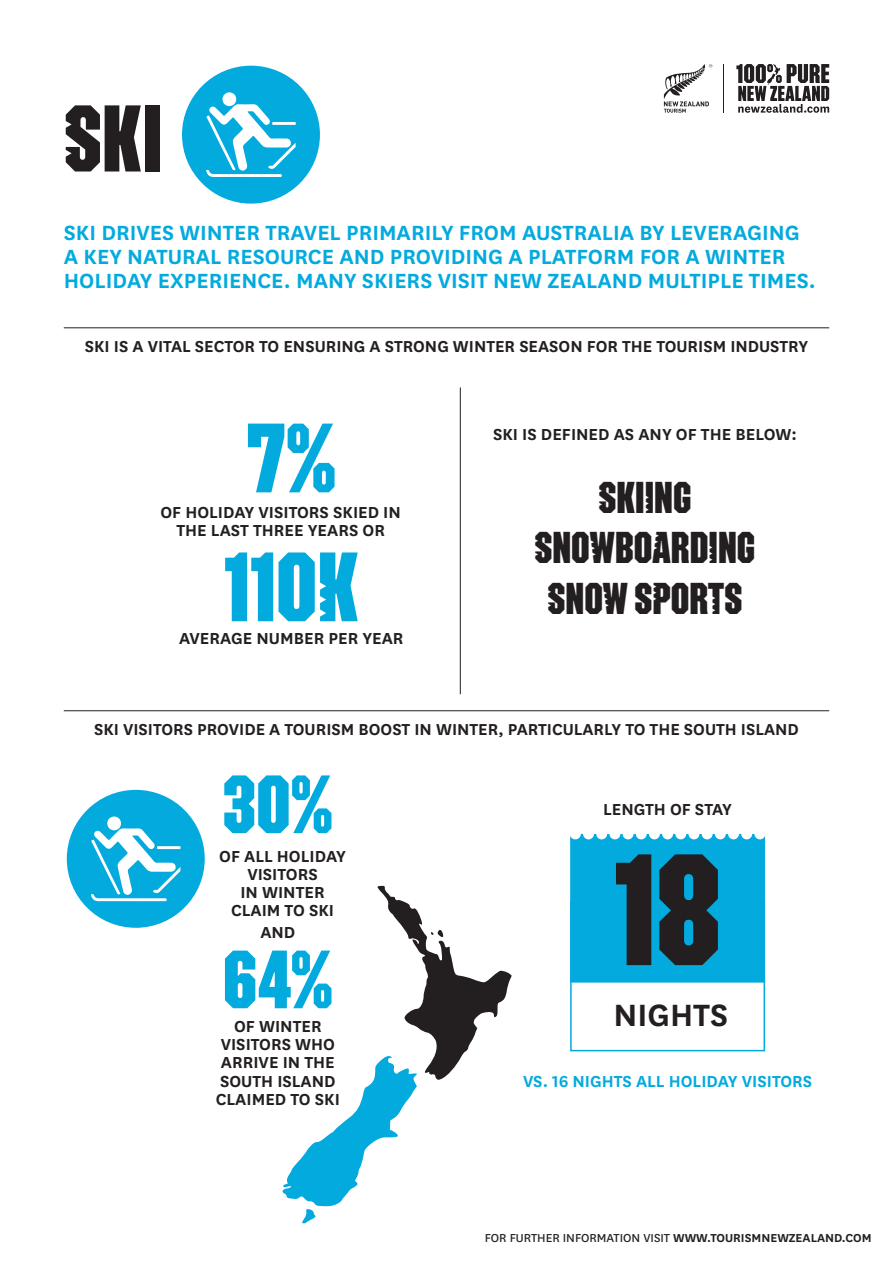
<style>
.page{position:relative;width:893px;height:1263px;background:#fff}
.page>*{position:absolute;margin:0;border:0;box-sizing:border-box;transform-origin:0 0}
.t1{font:149.7px "Pakati";color:#231f20}
.t2{font:92.85px/128.9px "Pakati";color:#03aade}
.t3{font:89.4px "Pakati";color:#231f20}
.t4{font:78px "Pakati";color:#03aade}
.t5{font:42.15px/50.6px "Pakati";color:#231f20;text-align:center}
.t6{font:600 36px "National";color:#231f20}
.t7{font:600 24px/24px "National";color:#03aade}
.t8{font:600 18.6px/18px "National";color:#231f20;text-align:center}
.t9{font:600 18.6px "National";color:#03aade}
.t10{font:13.5px "National";color:#231f20}
.s1{font-weight:600}
</style>
<div class="page">
<svg style="left:664px;top:64px;width:48px;height:49px"></svg>
<hr style="left:723px;top:64px;width:1px;height:49px;background:#231f20">
<svg style="left:736px;top:64px;width:93px;height:49px"></svg>
<hr style="left:64px;top:327px;width:765px;height:1px;background:#231f20">
<hr style="left:64px;top:710px;width:765px;height:1px;background:#231f20">
<div style="left:570px;top:834px;width:195px;height:148px;background:#03aade"></div>
<div style="left:570px;top:901px;width:195px;height:150px;border:2px solid #03aade"></div>
<hr style="left:460px;top:387px;width:1px;height:307px;background:#231f20">
<div style="left:180px;top:64px;width:141px;height:141px;background:#03aade;border-radius:50%"></div>
<div style="left:179px;top:63px;width:144px;height:144px;border:3px solid #fff;border-radius:50%"></div>
<div style="left:222px;top:92px;width:14px;height:14px;background:#fff;border-radius:50%"></div>
<svg style="left:206px;top:104px;width:90px;height:73px"></svg>
<div style="left:65px;top:788px;width:141px;height:141px;background:#03aade;border-radius:50%"></div>
<div style="left:64px;top:787px;width:144px;height:144px;border:3px solid #fff;border-radius:50%"></div>
<div style="left:107px;top:816px;width:14px;height:14px;background:#fff;border-radius:50%"></div>
<svg style="left:91px;top:828px;width:90px;height:73px"></svg>
<svg style="left:282px;top:886px;width:230px;height:337px"></svg>
<h3 class="t3" style="left:64px;top:105px;width:100px">SKI</h3>
<p class="t7" style="left:64px;top:219px;width:754px">SKI DRIVES WINTER TRAVEL PRIMARILY FROM AUSTRALIA BY LEVERAGING<br>A KEY NATURAL RESOURCE AND PROVIDING A PLATFORM FOR A WINTER<br>HOLIDAY EXPERIENCE. MANY SKIERS VISIT NEW ZEALAND MULTIPLE TIMES.</p>
<p class="t8" style="left:85px;top:336px;width:725px">SKI IS A VITAL SECTOR TO ENSURING A STRONG WINTER SEASON FOR THE TOURISM INDUSTRY</p>
<h2 class="t2" style="left:224px;top:401px;width:137px">7%<br>110K</h2>
<p class="t8" style="left:160px;top:502px;width:242px">OF HOLIDAY VISITORS SKIED IN<br>THE LAST THREE YEARS OR</p>
<p class="t8" style="left:179px;top:628px;width:226px">AVERAGE NUMBER PER YEAR</p>
<p class="t8" style="left:493px;top:424px;width:305px">SKI IS DEFINED AS ANY OF THE BELOW:</p>
<h3 class="t5" style="left:534px;top:475px;width:222px">SKIING<br>SNOWBOARDING<br>SNOW SPORTS</h3>
<p class="t8" style="left:94px;top:719px;width:706px">SKI VISITORS PROVIDE A TOURISM BOOST IN WINTER, PARTICULARLY TO THE SOUTH ISLAND</p>
<h3 class="t4" style="left:223px;top:775px;width:112px">30%</h3>
<p class="t8" style="left:219px;top:846px;width:128px">OF ALL HOLIDAY<br>VISITORS<br>IN WINTER<br>CLAIM TO SKI</p>
<p class="t8" style="left:260px;top:922px;width:37px">AND</p>
<h3 class="t4" style="left:223px;top:950px;width:112px">64%</h3>
<p class="t8" style="left:216px;top:1016px;width:126px">OF WINTER<br>VISITORS WHO<br>ARRIVE IN THE<br>SOUTH ISLAND<br>CLAIMED TO SKI</p>
<p class="t8" style="left:603px;top:799px;width:130px">LENGTH OF STAY</p>
<h1 class="t1" style="left:614px;top:854px;width:109px">18</h1>
<h3 class="t6" style="left:614px;top:990px;width:116px">NIGHTS</h3>
<p class="t9" style="left:523px;top:1068px;width:291px">VS. 16 NIGHTS ALL HOLIDAY VISITORS</p>
<p class="t10" style="left:485px;top:1228px;width:388px">FOR FURTHER INFORMATION VISIT <span class="s1">WWW.TOURISMNEWZEALAND.COM</span></p>
</div>
